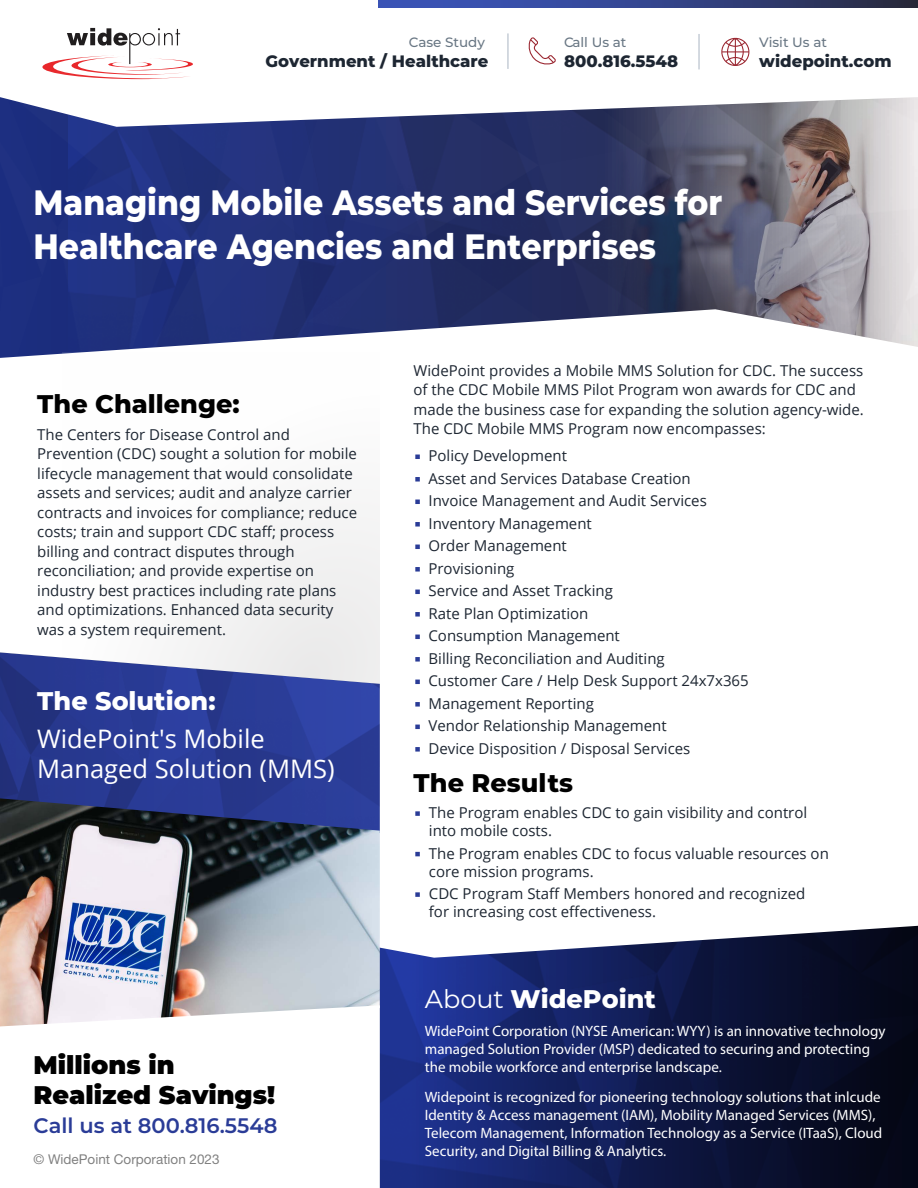
<style>
.page{position:relative;width:918px;height:1188px;background:#fff}
.page>*{position:absolute;margin:0;border:0;box-sizing:border-box;transform-origin:0 0}
.t1{font:800 35.1px/43.5px "Montserrat";color:#fff;scale:.9 1}
.t2{font:25.5px/30.6px "Open Sans";color:#fff}
.t3{font:800 25.5px "Montserrat";color:#fff}
.t4{font:900 25.5px/30.6px "Montserrat";color:#000}
.t5{font:800 25.5px "Montserrat";color:#000}
.t6{font:600 21px "Montserrat";color:#2a3c97}
.t7{font:800 16.5px "Montserrat";color:#1d2632}
.t8{font:15px/19.5px "Open Sans";color:#1d2632}
.t9{font:15px/18px "Myriad Pro";color:#fff}
.t10{font:500 13.5px "Montserrat";color:#697784}
.t11{font:13.5px "Helvetica Neue LT Std";color:#000}
.s1{font-weight:400}
</style>
<div class="page">
<img style="left:380px;top:958px;width:538px;height:230px">
<svg style="left:380px;top:925px;width:538px;height:33px"></svg>
<div style="left:63px;top:352px;width:317px;height:414px;background:linear-gradient(to right,#fff,#f4f4f4)"></div>
<img style="left:0;top:652px;width:380px;height:146px">
<svg style="left:42px;top:28px;width:151px;height:44px"></svg>
<svg style="left:379px;top:0;width:539px;height:8px;background:#324286"></svg>
<svg style="left:721px;top:37px;width:29px;height:29px"></svg>
<svg style="left:528px;top:37px;width:28px;height:28px"></svg>
<hr style="left:507px;top:33px;width:2px;height:36px;background:#b3bdc9">
<hr style="left:698px;top:34px;width:2px;height:35px;background:#b3bdc9">
<img style="left:0;top:798px;width:380px;height:207px">
<svg style="left:415px;top:454px;width:5px;height:298px"></svg>
<svg style="left:415px;top:811px;width:5px;height:86px"></svg>
<img style="left:0;top:72px;width:918px;height:286px">
<svg style="left:0;top:1005px;width:380px;height:183px"></svg>
<p class="t10" style="left:409px;top:33px;width:78px">Case Study</p>
<p class="t10" style="left:564px;top:33px;width:64px">Call Us at</p>
<p class="t7" style="left:265px;top:49px;width:224px">Government / Healthcare</p>
<p class="t7" style="left:564px;top:49px;width:116px">800.816.5548</p>
<p class="t10" style="left:759px;top:33px;width:69px">Visit Us at</p>
<p class="t7" style="left:759px;top:49px;width:134px">widepoint.com</p>
<h1 class="t1" style="left:34px;top:179px;width:767px">Managing Mobile Assets and Services for<br>Healthcare Agencies and Enterprises</h1>
<h2 class="t5" style="left:37px;top:385px;width:204px">The Challenge:</h2>
<p class="t8" style="left:37px;top:424px;width:321px">The Centers for Disease Control and Prevention (CDC) sought a solution for mobile lifecycle management that would consolidate assets and services; audit and analyze carrier contracts and invoices for compliance; reduce costs; train and support CDC staff; process billing and contract disputes through reconciliation; and provide expertise on industry best practices including rate plans and optimizations. Enhanced data security was a system requirement.</p>
<h2 class="t3" style="left:37px;top:682px;width:180px">The Solution:</h2>
<h2 class="t2" style="left:37px;top:722px;width:299px">WidePoint's Mobile<br>Managed Solution (MMS)</h2>
<h2 class="t4" style="left:34px;top:1048px;width:243px">Millions in<br>Realized Savings!</h2>
<h3 class="t6" style="left:34px;top:1110px;width:245px">Call us at 800.816.5548</h3>
<p class="t11" style="left:34px;top:1151px;width:188px">© WidePoint Corporation 2023</p>
<p class="t8" style="left:414px;top:360px;width:452px">WidePoint provides a Mobile MMS Solution for CDC. The success of the CDC Mobile MMS Pilot Program won awards for CDC and made the business case for expanding the solution agency-wide.<br>The CDC Mobile MMS Program now encompasses:</p>
<p class="t8" style="left:428px;top:444px;width:322px;line-height:22.5px">Policy Development<br>Asset and Services Database Creation<br>Invoice Management and Audit Services<br>Inventory Management<br>Order Management<br>Provisioning<br>Service and Asset Tracking<br>Rate Plan Optimization<br>Consumption Management<br>Billing Reconciliation and Auditing<br>Customer Care / Help Desk Support 24x7x365<br>Management Reporting<br>Vendor Relationship Management<br>Device Disposition / Disposal Services</p>
<h2 class="t5" style="left:414px;top:764px;width:161px">The Results</h2>
<p class="t8" style="left:429px;top:804px;width:380px;line-height:18px">The Program enables CDC to gain visibility and control into mobile costs.</p>
<p class="t8" style="left:429px;top:844px;width:402px;line-height:18px">The Program enables CDC to focus valuable resources on core mission programs.</p>
<p class="t8" style="left:429px;top:885px;width:378px;line-height:18px">CDC Program Staff Members honored and recognized for increasing cost effectiveness.</p>
<h2 class="t3" style="left:425px;top:980px;width:233px"><span class="s1">About</span> WidePoint</h2>
<p class="t9" style="left:425px;top:1021px;width:462px">WidePoint Corporation (NYSE American: WYY) is an innovative technology managed Solution Provider (MSP) dedicated to securing and protecting the mobile workforce and enterprise landscape.</p>
<p class="t9" style="left:425px;top:1087px;width:459px">Widepoint is recognized for pioneering technology solutions that inlcude Identity &amp; Access management (IAM), Mobility Managed Services (MMS), Telecom Management, Information Technology as a Service (ITaaS), Cloud Security, and Digital Billing &amp; Analytics.</p>
</div>
